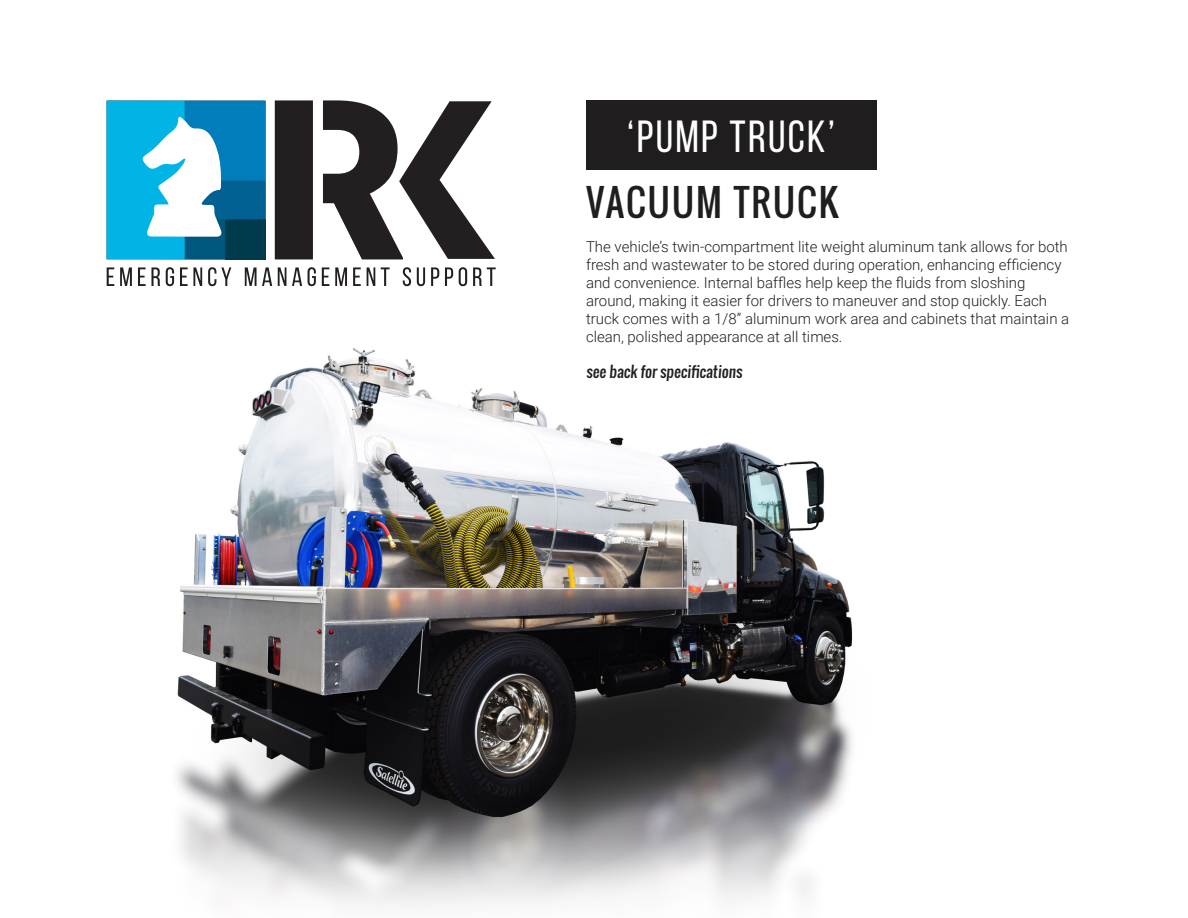
<style>
.page{position:relative;width:1188px;height:918px;background:#fff}
.page>*{position:absolute;margin:0;border:0;box-sizing:border-box;transform-origin:0 0}
.t1{font:45px "Bebas Neue";letter-spacing:.05em;color:#fff}
.t2{font:36px "Oswald";letter-spacing:.06em;color:#201d1d}
.t3{font:300 15px/18px "Roboto";color:#231f20}
.t4{font:15px "Oswald";color:#231f20}
</style>
<div class="page">
<img style="left:177px;top:348px;width:676px;height:558px">
<svg style="left:107px;top:100px;width:389px;height:186px"></svg>
<svg style="left:107px;top:101px;width:160px;height:159px"></svg>
<div style="left:586px;top:100px;width:290px;height:70px;background:#201d1e"></div>
<p class="t1" style="left:627px;top:112px;width:209px">‘PUMP TRUCK’</p>
<p class="t2" style="left:586px;top:176px;width:254px">VACUUM TRUCK</p>
<p class="t3" style="left:586px;top:237px;width:485px">The vehicle’s twin-compartment lite weight aluminum tank allows for both fresh and wastewater to be stored during operation, enhancing efficiency and convenience. Internal baffles help keep the fluids from sloshing around, making it easier for drivers to maneuver and stop quickly. Each truck comes with a 1/8” aluminum work area and cabinets that maintain a clean, polished appearance at all times.</p>
<p class="t4" style="left:586px;top:360px;width:160px">see back for specifications</p>
</div>
